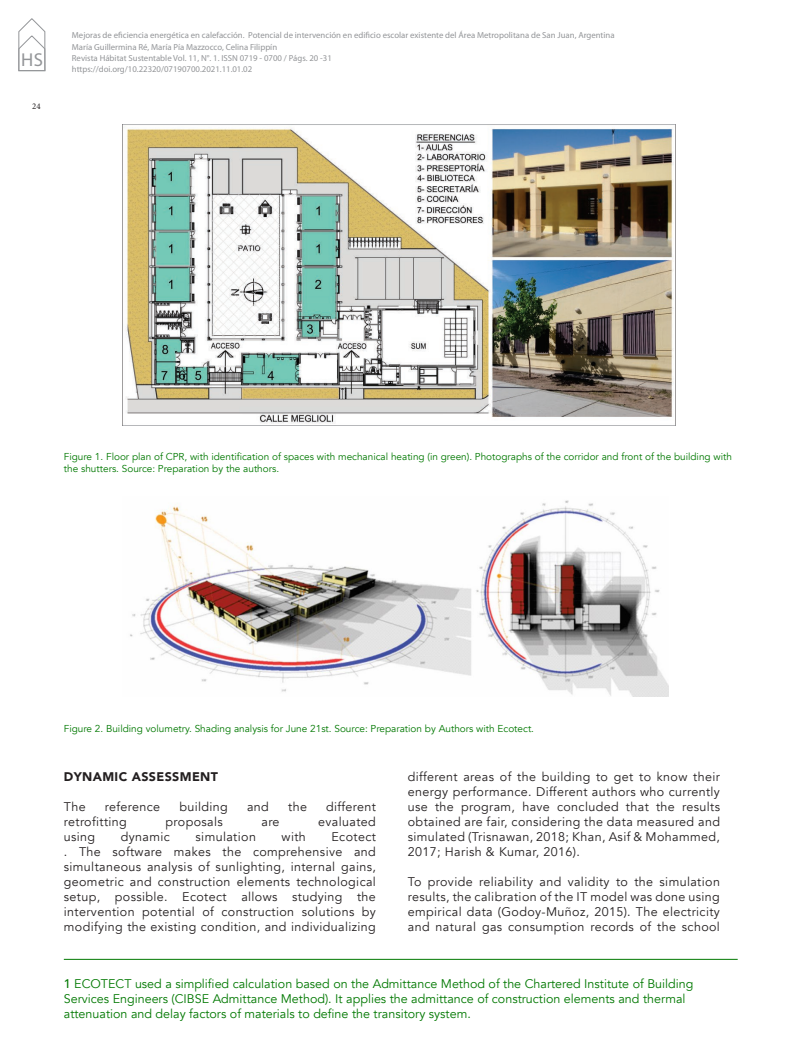
<style>
.page{position:relative;width:798px;height:1063px;background:#fff}
.page>*{position:absolute;margin:0;border:0;box-sizing:border-box;transform-origin:0 0}
.t1{font:18.75px "Myriad Pro";color:#939598}
._07_CUERPO_TEXTO{font:12.5px/15px "Avenir";letter-spacing:.03em;color:#231f20;text-align:justify}
._10_NOTAS_AL_PIE{font:12.5px/15px "Avenir";color:#007800}
._11_SUBTITULOS__2_2{font:900 12.5px "Avenir";letter-spacing:.03em;color:#231f20}
._09_PIE_DE_FOTOS{font:10px/12px "Avenir";color:#007800}
.t2{font:8.75px/11.2px "Myriad Pro";color:#939598}
.t3{font:8.75px "Minion Pro";color:#231f20}
.s1{font-weight:500}
</style>
<div class="page">
<svg style="left:19px;top:18px;width:26px;height:53px"></svg>
<img style="left:122px;top:124px;width:553px;height:301px">
<img style="left:130px;top:500px;width:538px;height:197px">
<hr style="left:64px;top:959px;width:673px;height:1px;background:#007800">
<h1 class="t1" style="left:21px;top:48px;width:24px">HS</h1>
<p class="t3" style="left:32px;top:101px;width:10px">24</p>
<p class="t2" style="left:72px;top:30px;width:544px">Mejoras de eficiencia energética en calefacción. Potencial de intervención en edificio escolar existente del Área Metropolitana de San Juan, Argentina María Guillermina Ré, María Pía Mazzocco, Celina Filippín<br>Revista Hábitat Sustentable Vol. 11, N°. 1. ISSN 0719 - 0700 / Págs. 20 -31<br>https://doi.org/10.22320/07190700.2021.11.01.02</p>
<p class="_09_PIE_DE_FOTOS" style="left:64px;top:451px;width:669px">Figure 1. Floor plan of CPR, with identification of spaces with mechanical heating (in green). Photographs of the corridor and front of the building with the shutters. Source: Preparation by the authors.</p>
<p class="_09_PIE_DE_FOTOS" style="left:64px;top:722px;width:471px">Figure 2. Building volumetry. Shading analysis for June 21st. Source: Preparation by Authors with Ecotect.</p>
<p class="_11_SUBTITULOS__2_2" style="left:64px;top:766px;width:156px">DYNAMIC ASSESSMENT</p>
<p class="_07_CUERPO_TEXTO" style="left:64px;top:799px;width:23px">The</p>
<p class="_07_CUERPO_TEXTO" style="left:105px;top:799px;width:57px">reference</p>
<p class="_07_CUERPO_TEXTO" style="left:179px;top:799px;width:50px">building</p>
<p class="_07_CUERPO_TEXTO" style="left:247px;top:799px;width:23px">and</p>
<p class="_07_CUERPO_TEXTO" style="left:288px;top:799px;width:20px">the</p>
<p class="_07_CUERPO_TEXTO" style="left:326px;top:799px;width:51px">different</p>
<p class="_07_CUERPO_TEXTO" style="left:64px;top:814px;width:65px">retrofitting</p>
<p class="_07_CUERPO_TEXTO" style="left:165px;top:814px;width:59px">proposals</p>
<p class="_07_CUERPO_TEXTO" style="left:261px;top:814px;width:20px">are</p>
<p class="_07_CUERPO_TEXTO" style="left:318px;top:814px;width:59px">evaluated</p>
<p class="_07_CUERPO_TEXTO" style="left:64px;top:829px;width:33px">using</p>
<p class="_07_CUERPO_TEXTO" style="left:121px;top:829px;width:51px">dynamic</p>
<p class="_07_CUERPO_TEXTO" style="left:195px;top:829px;width:62px">simulation</p>
<p class="_07_CUERPO_TEXTO" style="left:281px;top:829px;width:26px">with</p>
<p class="_07_CUERPO_TEXTO" style="left:64px;top:829px;width:313px;text-indent:267px">Ecotect . The software makes the comprehensive and simultaneous analysis of sunlighting, internal gains, geometric and construction elements technological setup, possible. Ecotect allows studying the intervention potential of construction solutions by modifying the existing condition, and individualizing</p>
<p class="_07_CUERPO_TEXTO" style="left:407px;top:769px;width:313px">different areas of the building to get to know their energy performance. Different authors who currently use the program, have concluded that the results obtained are fair, considering the data measured and simulated (Trisnawan, 2018; Khan, Asif &amp; Mohammed, 2017; Harish &amp; Kumar, 2016).</p>
<p class="_07_CUERPO_TEXTO" style="left:407px;top:874px;width:313px">To provide reliability and validity to the simulation results, the calibration of the IT model was done using empirical data (Godoy-Muñoz, 2015). The electricity and natural gas consumption records of the school</p>
<p class="_10_NOTAS_AL_PIE" style="left:64px;top:976px;width:631px"><span class="s1">1</span> ECOTECT used a simplified calculation based on the Admittance Method of the Chartered Institute of Building<br>Services Engineers (CIBSE Admittance Method). It applies the admittance of construction elements and thermal attenuation and delay factors of materials to define the transitory system.</p>
</div>
